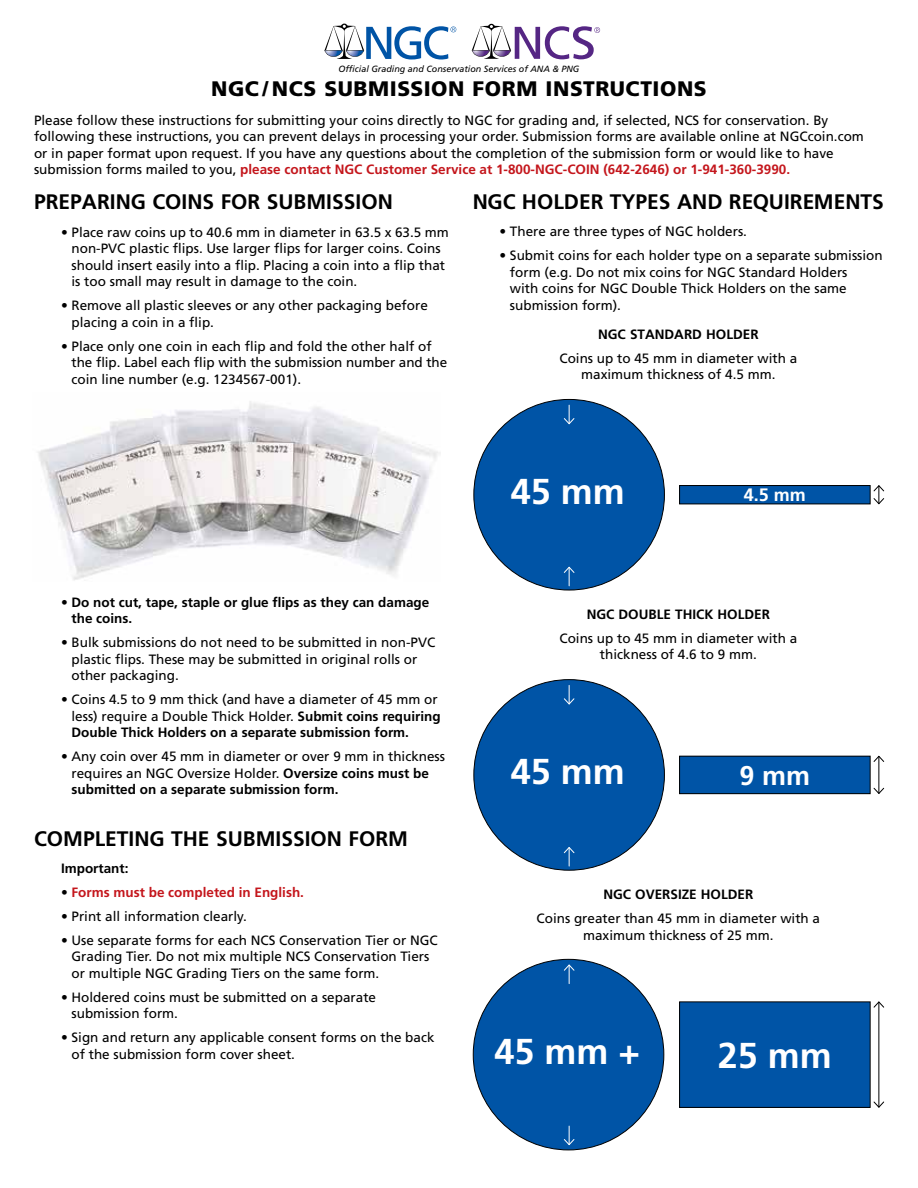
<style>
.page{position:relative;width:918px;height:1188px;background:#fff}
.page>*{position:absolute;margin:0;border:0;box-sizing:border-box;transform-origin:0 0}
.t1{font:700 36px "Frutiger LT Std";color:#fff}
.t2{font:700 27px "Frutiger LT Std";color:#fff}
.t3{font:700 21px "Frutiger LT Std";color:#000}
.t4{font:900 21px "Frutiger LT Std";letter-spacing:.025em;color:#000}
.t5{font:700 18px "Frutiger LT Std";color:#fff}
.t6{font:13.5px/16.5px "Frutiger LT Std";color:#000}
.t7{font:700 13.5px/16.5px "Frutiger LT Std";color:#000}
.t8{font:700 13.5px "Frutiger LT Std";color:#c4161c}
.t9{font:italic 9px "Frutiger LT Std";color:#000}
.s1{font-weight:700;color:#c4161c}
.s2{font-weight:400}
.s3{font-weight:700}
.s4{font-weight:400;color:#000}
</style>
<div class="page">
<svg style="left:324px;top:24px;width:132px;height:36px"></svg>
<svg style="left:472px;top:24px;width:128px;height:35px"></svg>
<img style="left:38px;top:401px;width:400px;height:179px">
<div style="left:474px;top:399px;width:190px;height:191px;background:#0054a6;border-radius:50%"></div>
<div style="left:680px;top:486px;width:190px;height:18px;background:#0054a6"></div>
<div style="left:679px;top:485px;width:192px;height:19px;border:1px solid #000"></div>
<svg style="left:873px;top:485px;width:12px;height:20px"></svg>
<svg style="left:563px;top:405px;width:12px;height:20px"></svg>
<svg style="left:563px;top:566px;width:12px;height:20px"></svg>
<div style="left:474px;top:680px;width:190px;height:190px;background:#0054a6;border-radius:50%"></div>
<div style="left:680px;top:756px;width:190px;height:38px;background:#0054a6"></div>
<div style="left:679px;top:756px;width:192px;height:38px;border:1px solid #000"></div>
<hr style="left:878px;top:756px;width:1px;height:37px;background:#000">
<svg style="left:873px;top:755px;width:12px;height:8px"></svg>
<svg style="left:873px;top:787px;width:12px;height:7px"></svg>
<svg style="left:563px;top:685px;width:12px;height:20px"></svg>
<svg style="left:563px;top:847px;width:12px;height:19px"></svg>
<div style="left:473px;top:959px;width:191px;height:191px;background:#0054a6;border-radius:50%"></div>
<div style="left:680px;top:1002px;width:190px;height:105px;background:#0054a6"></div>
<div style="left:679px;top:1001px;width:192px;height:107px;border:1px solid #000"></div>
<hr style="left:878px;top:1002px;width:1px;height:105px;background:#000">
<svg style="left:873px;top:1001px;width:12px;height:7px"></svg>
<svg style="left:873px;top:1101px;width:11px;height:7px"></svg>
<svg style="left:563px;top:964px;width:12px;height:20px"></svg>
<svg style="left:563px;top:1126px;width:12px;height:20px"></svg>
<p class="t9" style="left:339px;top:64px;width:242px">Official Grading and Conservation Services of ANA &amp; PNG</p>
<h3 class="t4" style="left:211px;top:76px;width:497px">NGC / NCS SUBMISSION FORM INSTRUCTIONS</h3>
<p class="t6" style="left:34px;top:112px;width:831px">Please follow these instructions for submitting your coins directly to NGC for grading and, if selected, NCS for conservation. By following these instructions, you can prevent delays in processing your order. Submission forms are available online at NGCcoin.com or in paper format upon request. If you have any questions about the completion of the submission form or would like to have submission forms mailed to you, <span class="s1">please contact NGC Customer Service at 1-800-NGC-COIN (642-2646) or 1-941-360-3990.</span></p>
<h3 class="t3" style="left:34px;top:189px;width:360px">PREPARING COINS FOR SUBMISSION</h3>
<p class="t6" style="left:72px;top:224px;width:379px;text-indent:-11px">• Place raw coins up to 40.6 mm in diameter in 63.5 x 63.5 mm non-PVC plastic flips. Use larger flips for larger coins. Coins should insert easily into a flip. Placing a coin into a flip that is too small may result in damage to the coin.</p>
<p class="t6" style="left:72px;top:297px;width:358px;text-indent:-11px">• Remove all plastic sleeves or any other packaging before placing a coin in a flip.</p>
<p class="t6" style="left:72px;top:338px;width:377px;text-indent:-11px">• Place only one coin in each flip and fold the other half of the flip. Label each flip with the submission number and the coin line number (e.g. 1234567-001).</p>
<h3 class="t3" style="left:473px;top:189px;width:413px">NGC HOLDER TYPES AND REQUIREMENTS</h3>
<p class="t6" style="left:499px;top:223px;width:249px">• There are three types of NGC holders.</p>
<p class="t6" style="left:510px;top:247px;width:374px;text-indent:-11px">• Submit coins for each holder type on a separate submission form (e.g. Do not mix coins for NGC Standard Holders<br>with coins for NGC Double Thick Holders on the same submission form).</p>
<p class="t7" style="left:598px;top:326px;width:162px">NGC STANDARD HOLDER</p>
<p class="t6" style="left:559px;top:350px;width:239px;text-align:center">Coins up to 45 mm in diameter with a maximum thickness of 4.5 mm.</p>
<h1 class="t1" style="left:511px;top:470px;width:116px">45 mm</h1>
<h3 class="t5" style="left:744px;top:485px;width:64px">4.5 mm</h3>
<p class="t7" style="left:72px;top:594px;width:359px;text-indent:-11px"><span class="s2">•</span> Do not cut, tape, staple or glue flips as they can damage the coins.</p>
<p class="t6" style="left:72px;top:635px;width:365px;text-indent:-11px">• Bulk submissions do not need to be submitted in non-PVC plastic flips. These may be submitted in original rolls or other packaging.</p>
<p class="t6" style="left:72px;top:692px;width:371px;text-indent:-11px">• Coins 4.5 to 9 mm thick (and have a diameter of 45 mm or less) require a Double Thick Holder. <span class="s3">Submit coins requiring<br>Double Thick Holders on a separate submission form.</span></p>
<p class="t6" style="left:72px;top:749px;width:375px;text-indent:-11px">• Any coin over 45 mm in diameter or over 9 mm in thickness requires an NGC Oversize Holder. <span class="s3">Oversize coins must be submitted on a separate submission form.</span></p>
<h3 class="t3" style="left:34px;top:826px;width:375px">COMPLETING THE SUBMISSION FORM</h3>
<p class="t7" style="left:61px;top:860px;width:69px">Important:</p>
<p class="t8" style="left:61px;top:884px;width:245px"><span class="s4">•</span> Forms must be completed in English.</p>
<p class="t6" style="left:61px;top:908px;width:187px">• Print all information clearly.</p>
<p class="t6" style="left:72px;top:932px;width:368px;text-indent:-11px">• Use separate forms for each NCS Conservation Tier or NGC<br>Grading Tier. Do not mix multiple NCS Conservation Tiers or multiple NGC Grading Tiers on the same form.</p>
<p class="t6" style="left:72px;top:989px;width:306px;text-indent:-11px">• Holdered coins must be submitted on a separate submission form.</p>
<p class="t6" style="left:72px;top:1029px;width:365px;text-indent:-11px">• Sign and return any applicable consent forms on the back of the submission form cover sheet.</p>
<p class="t7" style="left:587px;top:606px;width:185px">NGC DOUBLE THICK HOLDER</p>
<p class="t6" style="left:559px;top:630px;width:239px;text-align:center">Coins up to 45 mm in diameter with a thickness of 4.6 to 9 mm.</p>
<h1 class="t1" style="left:511px;top:750px;width:116px">45 mm</h1>
<h2 class="t2" style="left:740px;top:760px;width:72px">9 mm</h2>
<p class="t7" style="left:603px;top:886px;width:152px">NGC OVERSIZE HOLDER</p>
<p class="t6" style="left:537px;top:910px;width:285px;text-align:center">Coins greater than 45 mm in diameter with a maximum thickness of 25 mm.</p>
<h1 class="t1" style="left:495px;top:1030px;width:147px">45 mm +</h1>
<h1 class="t1" style="left:718px;top:1034px;width:116px">25 mm</h1>
</div>
